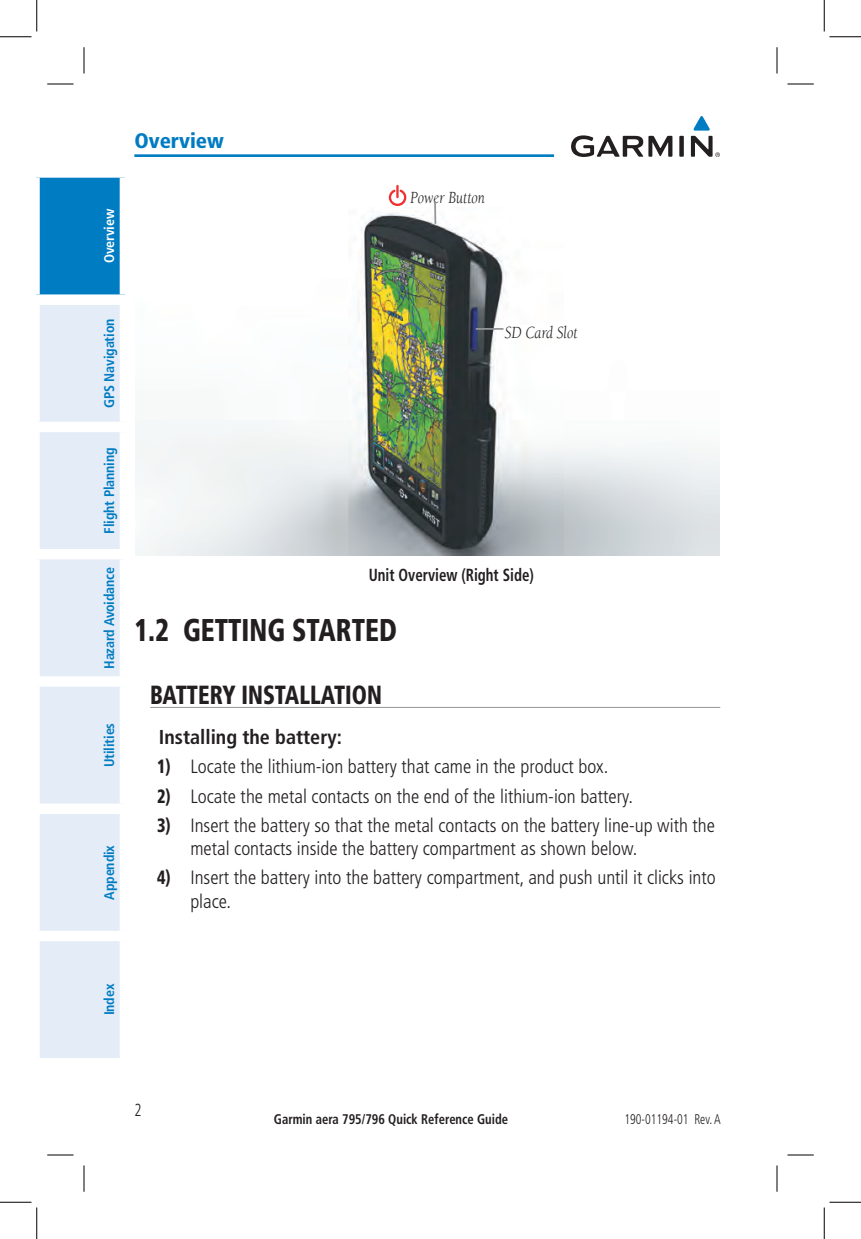
<style>
.page{position:relative;width:861px;height:1239px;background:#fff}
.page>*{position:absolute;margin:0;border:0;box-sizing:border-box;transform-origin:0 0}
.t1{font:900 condensed 31.5px "Frutiger";color:#231f20;scale:.85 1}
.t2{font:900 condensed 26.25px "Frutiger";color:#231f20;scale:.85 1}
.t3{font:900 condensed 21px "Frutiger";color:#007cc2}
.t4{font:700 condensed 20.12px "Frutiger";color:#231f20}
.t5{font:300 condensed 19.25px/23.1px "Frutiger";color:#231f20}
.t6{font:700 condensed 17.5px "Frutiger";color:#231f20;scale:.85 1}
.t7{font:italic 17.5px "Berkeley";color:#231f20;scale:.85 1}
.t8{font:300 condensed 17.5px "Frutiger";color:#231f20;scale:.85 1}
.t9{font:700 condensed 14px "Frutiger";letter-spacing:-.01em;color:#007cc2}
.t10{font:700 condensed 14px "Frutiger";color:#231f20;scale:.9 1}
.t11{font:300 condensed 14px "Frutiger";color:#231f20;scale:.85 1}
.t12{font:700 condensed 14px "Frutiger";letter-spacing:-.01em;color:#fff}
.s1{font-weight:900}
</style>
<div class="page">
<div style="left:37px;top:172px;width:88px;height:128px;background:#007cc2"></div>
<div style="left:40px;top:305px;width:80px;height:753px;background:#e4ecf7"></div>
<div style="left:37px;top:167px;width:93px;height:11px;background:#fff"></div>
<hr style="left:37px;top:178px;width:3px;height:116px;background:#fff">
<div style="left:120px;top:178px;width:10px;height:116px;background:#fff"></div>
<div style="left:37px;top:294px;width:93px;height:11px;background:#fff"></div>
<div style="left:37px;top:422px;width:93px;height:10px;background:#fff"></div>
<div style="left:37px;top:549px;width:93px;height:10px;background:#fff"></div>
<div style="left:37px;top:676px;width:93px;height:11px;background:#fff"></div>
<div style="left:37px;top:803px;width:93px;height:11px;background:#fff"></div>
<div style="left:37px;top:931px;width:93px;height:10px;background:#fff"></div>
<hr style="left:150px;top:707px;width:570px;height:1px;background:#939598">
<img style="left:136px;top:211px;width:583px;height:345px">
<div style="left:505px;top:325px;width:88px;height:13px;background:#fff"></div>
<hr style="left:476px;top:328px;width:27px;height:2px;background:#939598">
<svg style="left:388px;top:186px;width:19px;height:20px"></svg>
<hr style="left:434px;top:201px;width:2px;height:23px;background:#939598">
<svg style="left:571px;top:116px;width:149px;height:41px"></svg>
<hr style="left:134px;top:154px;width:420px;height:3px;background:#007cc2">
<svg style="left:47px;top:84px;width:27px;height:1px"></svg>
<svg style="left:788px;top:84px;width:26px;height:1px"></svg>
<svg style="left:47px;top:1155px;width:27px;height:1px"></svg>
<svg style="left:788px;top:1155px;width:26px;height:1px"></svg>
<svg style="left:84px;top:47px;width:1px;height:27px"></svg>
<svg style="left:84px;top:1166px;width:1px;height:26px"></svg>
<svg style="left:777px;top:47px;width:1px;height:27px"></svg>
<svg style="left:777px;top:1166px;width:1px;height:26px"></svg>
<hr style="left:0;top:36px;width:32px;height:1px;background:#000">
<hr style="left:830px;top:36px;width:31px;height:1px;background:#000">
<hr style="left:0;top:1202px;width:32px;height:1px;background:#000">
<hr style="left:830px;top:1202px;width:31px;height:1px;background:#000">
<hr style="left:36px;top:0;width:1px;height:32px;background:#000">
<hr style="left:36px;top:1208px;width:1px;height:31px;background:#000">
<hr style="left:824px;top:0;width:1px;height:32px;background:#000">
<hr style="left:824px;top:1208px;width:1px;height:31px;background:#000">
<p class="t3" style="left:134px;top:128px;width:91px">OVERVIEW</p>
<p class="t12" style="left:101px;top:263px;width:56px;rotate:-90deg">Overview</p>
<p class="t7" style="left:410px;top:188px;width:90px">Power Button</p>
<p class="t9" style="left:101px;top:408px;width:91px;rotate:-90deg">GPS Navigation</p>
<p class="t9" style="left:101px;top:534px;width:88px;rotate:-90deg">Flight Planning</p>
<p class="t9" style="left:101px;top:669px;width:104px;rotate:-90deg">Hazard Avoidance</p>
<p class="t9" style="left:101px;top:767px;width:46px;rotate:-90deg">Utilities</p>
<p class="t9" style="left:101px;top:900px;width:56px;rotate:-90deg">Appendix</p>
<p class="t7" style="left:505px;top:323px;width:87px">SD Card Slot</p>
<p class="t6" style="left:369px;top:565px;width:196px">Unit Overview (Right Side)</p>
<h1 class="t1" style="left:134px;top:612px;width:310px">1.2 GETTING STARTED</h1>
<h2 class="t2" style="left:150px;top:680px;width:255px">BATTERY INSTALLATION</h2>
<p class="t4" style="left:159px;top:725px;width:185px">Installing the battery:</p>
<p class="t5" style="left:157px;top:755px;width:453px"><span class="s1">1)</span> Locate the lithium-ion battery that came in the product box.</p>
<p class="t5" style="left:157px;top:785px;width:477px"><span class="s1">2)</span> Locate the metal contacts on the end of the lithium-ion battery.</p>
<p class="t5" style="left:190px;top:814px;width:526px;text-indent:-33px"><span class="s1">3)</span> Insert the battery so that the metal contacts on the battery line-up with the metal contacts inside the battery compartment as shown below.</p>
<p class="t5" style="left:190px;top:867px;width:527px;text-indent:-33px"><span class="s1">4)</span> Insert the battery into the battery compartment, and push until it clicks into place.</p>
<p class="t9" style="left:101px;top:1015px;width:33px;rotate:-90deg">Index</p>
<p class="t8" style="left:134px;top:1100px;width:10px">2</p>
<p class="t10" style="left:274px;top:1110px;width:262px">Garmin aera 795/796 Quick Reference Guide</p>
<p class="t11" style="left:624px;top:1111px;width:115px">190-01194-01 Rev. A</p>
</div>
